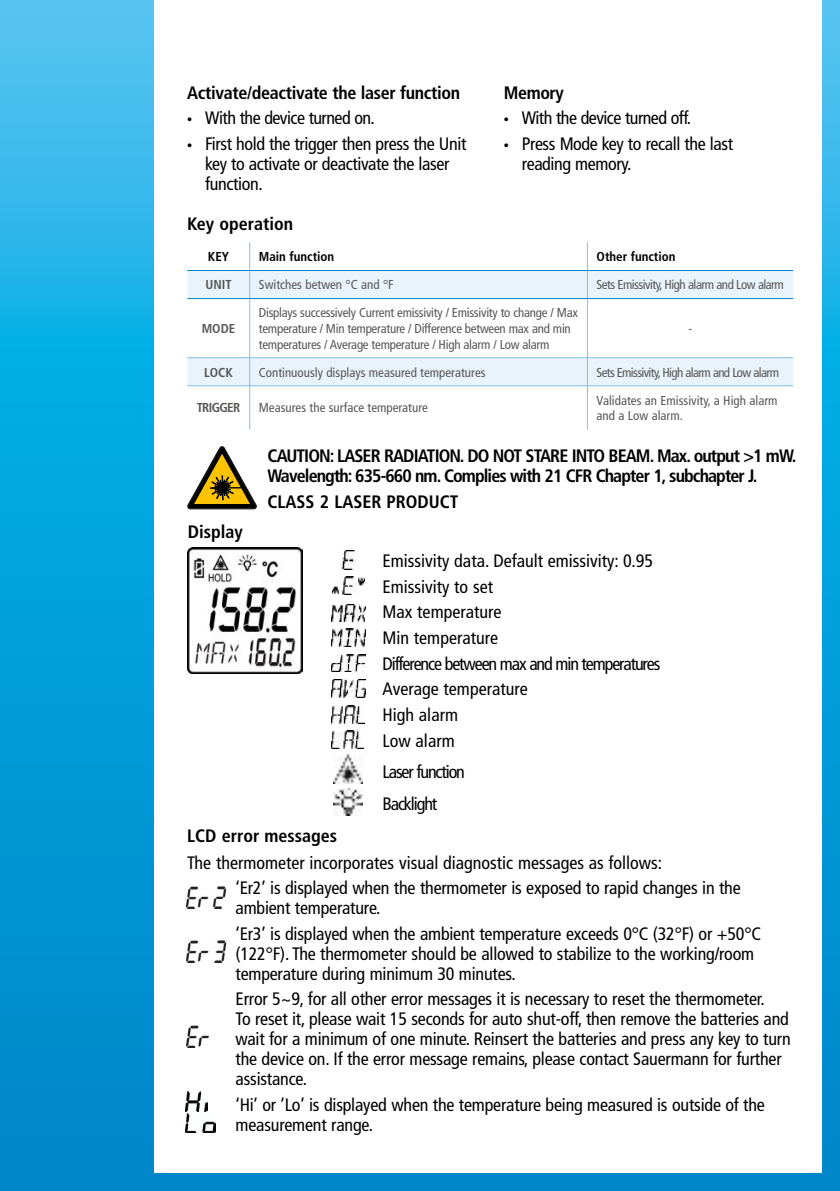
<style>
.page{position:relative;width:840px;height:1191px;background:#fff}
.page>*{position:absolute;margin:0;border:0;box-sizing:border-box;transform-origin:0 0}
.t1{font:condensed 18px/20px "Frutiger LT Std";letter-spacing:-.01em;color:#000}
.t2{font:700 condensed 18px/20px "Frutiger LT Std";letter-spacing:-.05em;color:#000}
.t3{font:700 condensed 18px "Frutiger LT Std";color:#000}
.t4{font:condensed 18px "Frutiger LT Std";letter-spacing:-.03em;color:#000}
.t5{font:700 condensed 18px "Frutiger LT Std";letter-spacing:-.02em;color:#000}
.t6{font:condensed 18px/31.6px "Frutiger LT Std";letter-spacing:-.06em;color:#000}
.t7{font:condensed 13px/15.6px "Frutiger LT Std";letter-spacing:-.02em;color:#575756}
.t8{font:condensed 13px/15.6px "Frutiger LT Std";color:#575756}
.t9{font:condensed 13px "Frutiger LT Std";letter-spacing:-.04em;color:#575756}
.t10{font:condensed 13px "Frutiger LT Std";letter-spacing:-.05em;color:#575756}
.t11{font:700 condensed 13px "Frutiger LT Std";color:#000}
.t12{font:700 condensed 13px "Frutiger LT Std";color:#575756}
.t13{font:700 condensed 13px "Frutiger LT Std";letter-spacing:-.05em;color:#575756}
.s1{font-family:"Myriad Pro";font-stretch:normal}
</style>
<div class="page">
<svg style="left:0;top:0;width:153px;height:1173px;background:#10a3dd"></svg>
<img style="left:187px;top:548px;width:115px;height:125px">
<img style="left:339px;top:550px;width:17px;height:19px">
<img style="left:332px;top:576px;width:32px;height:18px">
<img style="left:331px;top:604px;width:34px;height:17px">
<img style="left:331px;top:628px;width:34px;height:18px">
<img style="left:331px;top:654px;width:34px;height:18px">
<img style="left:331px;top:679px;width:34px;height:18px">
<img style="left:331px;top:705px;width:33px;height:18px">
<img style="left:331px;top:730px;width:32px;height:18px">
<svg style="left:187px;top:446px;width:69px;height:64px"></svg>
<div style="left:219px;top:484px;width:7px;height:7px;background:#000;border-radius:50%"></div>
<div style="left:219px;top:484px;width:7px;height:7px;border:1px solid #000;border-radius:50%"></div>
<img style="left:333px;top:754px;width:29px;height:29px">
<img style="left:333px;top:788px;width:29px;height:27px">
<img style="left:186px;top:886px;width:41px;height:22px">
<img style="left:186px;top:940px;width:41px;height:22px">
<img style="left:186px;top:1026px;width:24px;height:21px">
<img style="left:186px;top:1091px;width:21px;height:20px">
<img style="left:186px;top:1113px;width:29px;height:19px">
<svg style="left:187px;top:271px;width:605px;height:114px"></svg>
<svg style="left:249px;top:242px;width:1px;height:56px"></svg>
<svg style="left:586px;top:271px;width:1px;height:27px"></svg>
<hr style="left:249px;top:299px;width:1px;height:58px;background:#84bfe7">
<hr style="left:586px;top:299px;width:1px;height:58px;background:#84bfe7">
<svg style="left:249px;top:358px;width:1px;height:27px"></svg>
<svg style="left:586px;top:358px;width:1px;height:27px"></svg>
<hr style="left:249px;top:386px;width:1px;height:43px;background:#84bfe7">
<hr style="left:586px;top:386px;width:1px;height:43px;background:#84bfe7">
<hr style="left:187px;top:357px;width:62px;height:1px;background:#84bfe7">
<hr style="left:249px;top:357px;width:338px;height:1px;background:#84bfe7">
<hr style="left:587px;top:357px;width:205px;height:1px;background:#84bfe7">
<hr style="left:187px;top:385px;width:62px;height:1px;background:#84bfe7">
<hr style="left:249px;top:385px;width:338px;height:1px;background:#84bfe7">
<hr style="left:587px;top:385px;width:205px;height:1px;background:#84bfe7">
<hr style="left:187px;top:270px;width:62px;height:1px;background:#0086ca">
<hr style="left:249px;top:270px;width:338px;height:1px;background:#0086ca">
<hr style="left:587px;top:270px;width:205px;height:1px;background:#0086ca">
<hr style="left:187px;top:298px;width:62px;height:1px;background:#0086ca">
<hr style="left:249px;top:298px;width:338px;height:1px;background:#0086ca">
<hr style="left:587px;top:298px;width:205px;height:1px;background:#0086ca">
<svg style="left:822px;top:0;width:17px;height:1173px;background:#0fa3dd"></svg>
<div style="left:0;top:1173px;width:839px;height:18px;background:#0086ca"></div>
<p class="t5" style="left:187px;top:82px;width:274px">Activate/deactivate the laser function</p>
<p class="t4" style="left:187px;top:107px;width:189px"><span class="s1">•</span> With the device turned on.</p>
<p class="t1" style="left:205px;top:134px;width:262px;text-indent:-18px"><span class="s1">•</span> First hold the trigger then press the Unit key to activate or deactivate the laser function.</p>
<p class="t2" style="left:503px;top:82px;width:62px">Memory</p>
<p class="t4" style="left:503px;top:107px;width:189px"><span class="s1">•</span> With the device turned off.</p>
<p class="t1" style="left:521px;top:134px;width:213px;text-indent:-18px"><span class="s1">•</span> Press Mode key to recall the last reading memory.</p>
<p class="t3" style="left:187px;top:213px;width:107px">Key operation</p>
<p class="t11" style="left:208px;top:249px;width:23px">KEY</p>
<p class="t11" style="left:259px;top:249px;width:77px">Main function</p>
<p class="t11" style="left:596px;top:249px;width:80px">Other function</p>
<p class="t12" style="left:205px;top:277px;width:28px">UNIT</p>
<p class="t8" style="left:259px;top:277px;width:136px">Switches betwen °C and °F</p>
<p class="t9" style="left:596px;top:277px;width:189px">Sets Emissivity, High alarm and Low alarm</p>
<p class="t12" style="left:201px;top:321px;width:35px">MODE</p>
<p class="t7" style="left:259px;top:305px;width:320px">Displays successively Current emissivity / Emissivity to change / Max temperature / Min temperature / Difference between max and min temperatures / Average temperature / High alarm / Low alarm</p>
<p class="t7" style="left:688px;top:321px;width:5px">-</p>
<p class="t12" style="left:204px;top:364px;width:30px">LOCK</p>
<p class="t8" style="left:259px;top:364px;width:228px">Continuously displays measured temperatures</p>
<p class="t10" style="left:596px;top:364px;width:184px">Sets Emissivity, High alarm and Low alarm</p>
<p class="t13" style="left:196px;top:400px;width:45px">TRIGGER</p>
<p class="t8" style="left:259px;top:400px;width:170px">Measures the surface temperature</p>
<p class="t8" style="left:596px;top:392px;width:182px">Validates an Emissivity, a High alarm and a Low alarm.</p>
<p class="t3" style="left:187px;top:521px;width:57px">Display</p>
<p class="t2" style="left:267px;top:445px;width:530px">CAUTION: LASER RADIATION. DO NOT STARE INTO BEAM. Max. output &gt;1 mW.<br>Wavelength: 635-660 nm. Complies with 21 CFR Chapter 1, subchapter J.</p>
<p class="t3" style="left:267px;top:490px;width:192px">CLASS 2 LASER PRODUCT</p>
<p class="t1" style="left:382px;top:548px;width:279px;line-height:25.6px">Emissivity data. Default emissivity: 0.95<br>Emissivity to set<br>Max temperature<br>Min temperature<br>Difference between max and min temperatures<br>Average temperature<br>High alarm<br>Low alarm</p>
<p class="t6" style="left:382px;top:756px;width:84px">Laser function<br>Backlight</p>
<p class="t3" style="left:187px;top:824px;width:151px">LCD error messages</p>
<p class="t1" style="left:235px;top:850px;width:506px;line-height:25.2px;text-indent:-48px">The thermometer incorporates visual diagnostic messages as follows:<br>‘Er2’ is displayed when the thermometer is exposed to rapid changes in the</p>
<p class="t1" style="left:235px;top:895px;width:527px;line-height:25.6px">ambient temperature.<br>‘Er3’ is displayed when the ambient temperature exceeds 0°C (32°F) or +50°C</p>
<p class="t1" style="left:235px;top:943px;width:520px">(122°F). The thermometer should be allowed to stabilize to the working/room temperature during minimum 30 minutes.</p>
<p class="t1" style="left:235px;top:989px;width:556px">Error 5~9, for all other error messages it is necessary to reset the thermometer.<br>To reset it, please wait 15 seconds for auto shut-off, then remove the batteries and wait for a minimum of one minute. Reinsert the batteries and press any key to turn the device on. If the error message remains, please contact Sauermann for further assistance.</p>
<p class="t1" style="left:235px;top:1095px;width:530px">‘Hi’ or ’Lo’ is displayed when the temperature being measured is outside of the measurement range.</p>
</div>
